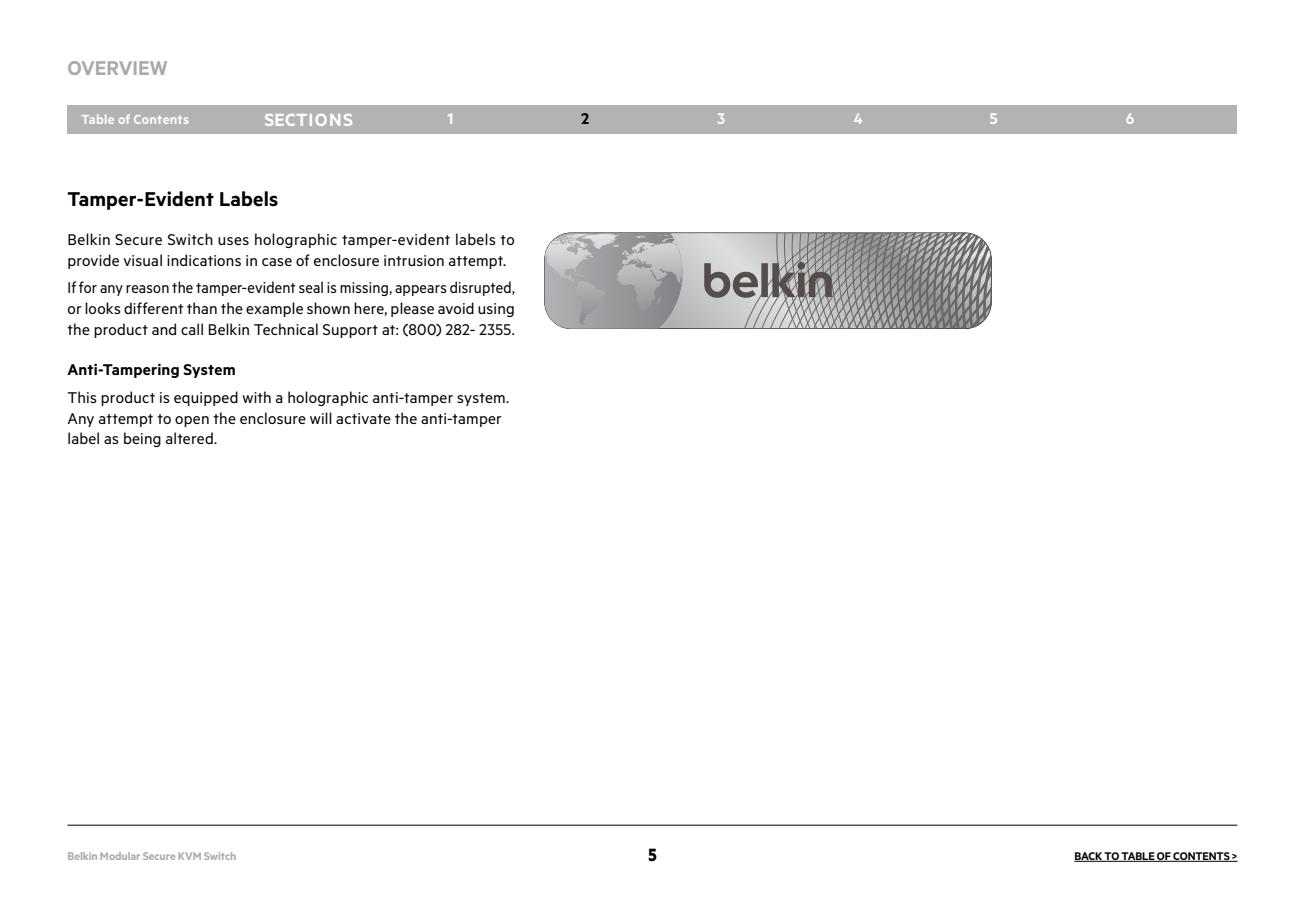
<style>
.page{position:relative;width:1305px;height:900px;background:#fff}
.page>*{position:absolute;margin:0;border:0;box-sizing:border-box;transform-origin:0 0}
.Headers{font:600 22.5px "Metric";letter-spacing:.01em;color:#000}
.t1{font:600 22.5px "Metric";color:#a8a9ad}
.t2{font:600 20px "Metric";letter-spacing:.035em;color:#fff}
.t3{font:700 20px "Metric";color:#000;scale:.9 1}
.body_plain{font:17.5px/20.5px "Metric";letter-spacing:.015em;color:#000}
.body_plain-2{font:17.5px/20.5px "Metric";letter-spacing:.015em;color:#000;text-align:justify;scale:.94 1}
.Body_heads{font:600 17.5px "Metric";letter-spacing:.005em;color:#000}
.t4{font:600 17.5px "Metric";color:#fff}
.t5{font:600 15px "Metric";letter-spacing:.015em;color:#fff}
.t6{font:600 12.5px "Metric";letter-spacing:-.005em;color:#a8a9ad}
.t7{font:600 12.5px "Metric";letter-spacing:-.015em;color:#000}
</style>
<div class="page">
<div style="left:68px;top:105px;width:1170px;height:28px;background:#b3b3b3"></div>
<hr style="left:68px;top:825px;width:1170px;height:1px;background:#000">
<svg style="left:545px;top:233px;width:446px;height:96px;background:#a1a2a3"></svg>
<hr style="left:1074px;top:861px;width:164px;height:1px;background:#000">
<p class="t1" style="left:68px;top:54px;width:102px">Overvi ew</p>
<p class="t5" style="left:81px;top:110px;width:110px">Table of Contents</p>
<p class="t2" style="left:264px;top:108px;width:90px">SECTION S</p>
<p class="t4" style="left:447px;top:108px;width:8px">1</p>
<p class="Body_heads" style="left:581px;top:108px;width:10px">2</p>
<p class="t4" style="left:717px;top:108px;width:9px">3</p>
<p class="t4" style="left:854px;top:108px;width:11px">4</p>
<p class="t4" style="left:990px;top:108px;width:9px">5</p>
<p class="t4" style="left:1126px;top:108px;width:10px">6</p>
<p class="Headers" style="left:68px;top:185px;width:212px">Tamper-Evident Labels</p>
<p class="body_plain" style="left:68px;top:229px;width:449px">Belkin Secure Switch uses holographic tamper-evident labels to provide visual indications in case of enclosure intrusion attempt.</p>
<p class="body_plain-2" style="left:68px;top:277px;width:477px">If for any reason the tamper-evident seal is missing, appears disrupted, or looks different than the example shown here, please avoid using the product and call Belkin Technical Support at: (800) 282- 2355.</p>
<p class="Body_heads" style="left:68px;top:359px;width:170px">Anti-Tampering System</p>
<p class="body_plain" style="left:68px;top:387px;width:443px">This product is equipped with a holographic anti-tamper system.<br>Any attempt to open the enclosure will activate the anti-tamper label as being altered.</p>
<p class="t6" style="left:68px;top:849px;width:170px">Belkin Modular Secure KVM Switch</p>
<p class="t3" style="left:649px;top:843px;width:11px">5</p>
<p class="t7" style="left:1074px;top:849px;width:165px">BACK TO TABLE OF CONTENTS &gt;</p>
</div>
